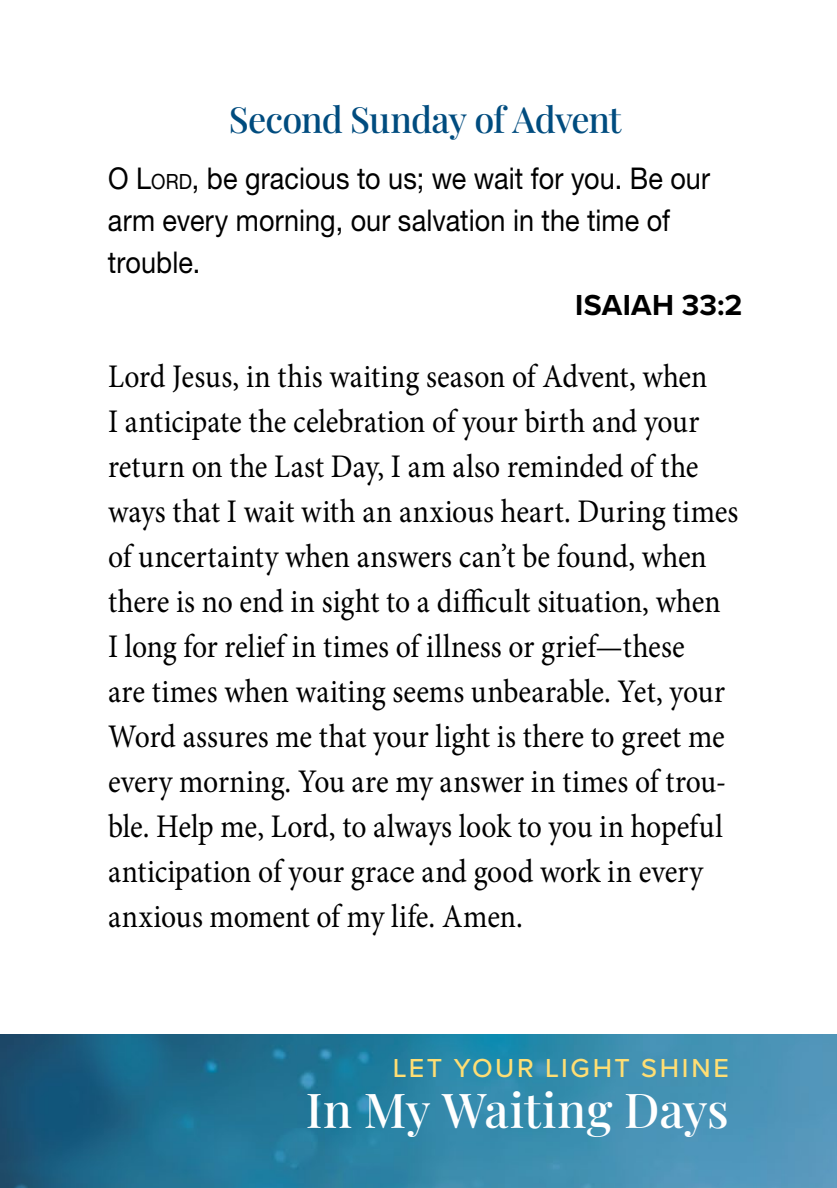
<style>
.page{position:relative;width:837px;height:1188px;background:#fff}
.page>*{position:absolute;margin:0;border:0;box-sizing:border-box;transform-origin:0 0}
.t1{font:500 48px "Playfair Display";letter-spacing:-.005em;color:#fff}
.t2{font:500 36px "Playfair Display";letter-spacing:-.03em;color:#004c7f}
.t3{font:33px/45px "Minion Pro";color:#000;scale:.9 1}
.t4{font:30px/42px "Helvetica Neue LT Std";letter-spacing:.005em;color:#000;scale:.9 1}
.t5{font:700 30px "Proxima Nova";letter-spacing:.01em;color:#000}
.t6{font:500 27px "Proxima Nova";letter-spacing:.1em;color:#ffde73}
.s1{font-style:inherit}
.s2{font-size:21px}
</style>
<div class="page">
<img style="left:0;top:1035px;width:837px;height:153px">
<p class="t2" style="left:229px;top:92px;width:394px">Second Sunday of Advent</p>
<p class="t4" style="left:108px;top:157px;width:671px">O <span class="s1">L</span><span class="s2">ord</span>, be gracious to us; we wait for you. Be our arm every morning, our salvation in the time of trouble.</p>
<p class="t5" style="left:575px;top:283px;width:169px">ISAIAH 33:2</p>
<p class="t3" style="left:108px;top:354px;width:702px">Lord Jesus, in this waiting season of Advent, when<br>I anticipate the celebration of your birth and your return on the Last Day, I am also reminded of the ways that I wait with an anxious heart. During times of uncertainty when answers can’t be found, when there is no end in sight to a difficult situation, when I long for relief in times of illness or grief—these<br>are times when waiting seems unbearable. Yet, your Word assures me that your light is there to greet me every morning. You are my answer in times of trou&shy;ble. Help me, Lord, to always look to you in hopeful anticipation of your grace and good work in every anxious moment of my life. Amen.</p>
<p class="t6" style="left:393px;top:1048px;width:338px">LET YOUR LIGHT SHINE</p>
<h1 class="t1" style="left:306px;top:1073px;width:425px">In My Waiting Days</h1>
</div>
